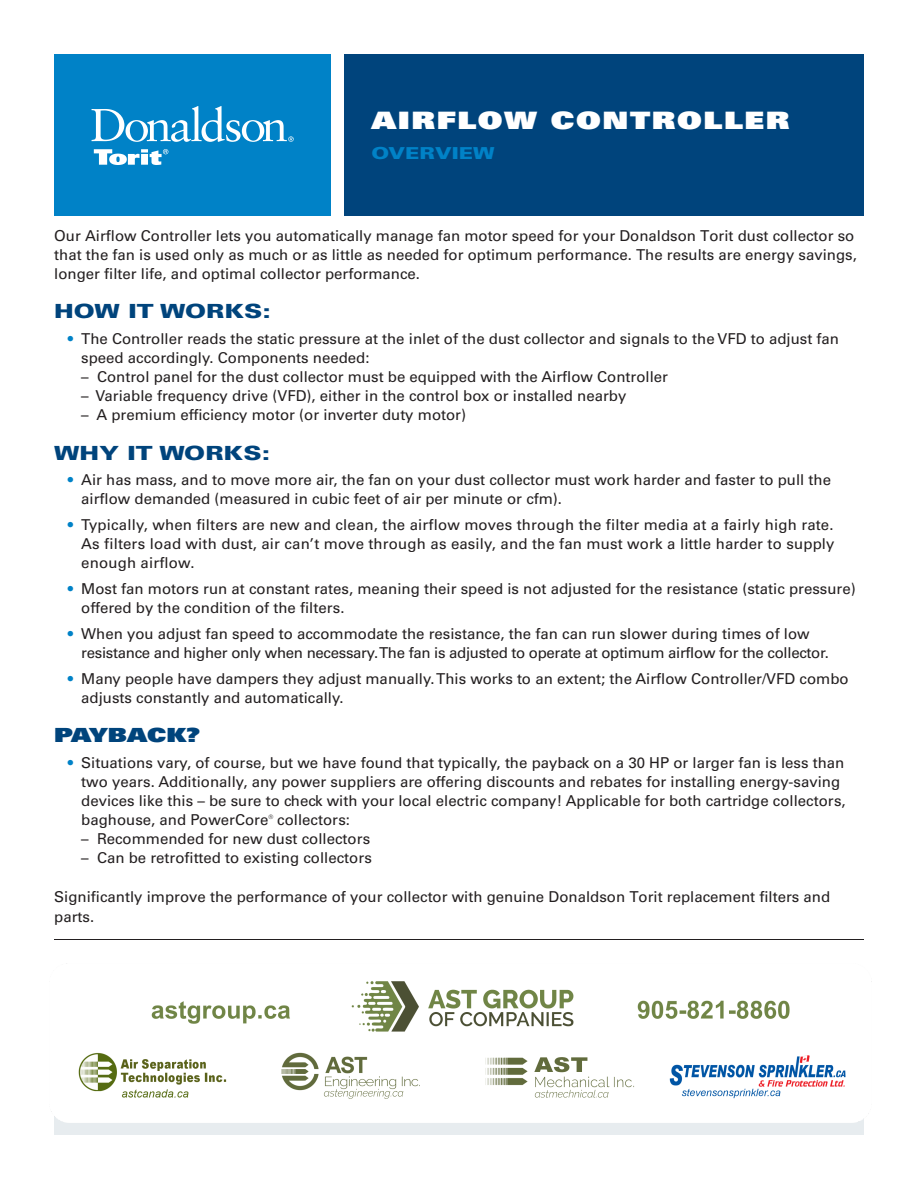
<style>
.page{position:relative;width:918px;height:1188px;background:#fff}
.page>*{position:absolute;margin:0;border:0;box-sizing:border-box;transform-origin:0 0}
.t1{font:24px "Univers LT Std X Black";letter-spacing:.05em;color:#fff;scale:1.3 1}
.t2{font:900 19.5px "Univers LT Std";color:#00447c;scale:1.3 1}
.t3{font:19.5px "Univers LT Std X Black";color:#00447c;scale:1.3 1}
.t4{font:900 16.5px "Univers LT Std";color:#0082c7;scale:1.3 1}
.t5{font:15px/19px "Univers LT Std";color:#231f20}
.t6{font:15px/19px "Univers LT Std";letter-spacing:-.02em;color:#231f20}
.t7{font:6px "Univers LT Std";color:#231f20}
.s1{color:#0082c7}
</style>
<div class="page">
<div style="left:54px;top:54px;width:277px;height:162px;background:#0082c7"></div>
<svg style="left:94px;top:149px;width:74px;height:16px"></svg>
<svg style="left:92px;top:106px;width:202px;height:36px"></svg>
<div style="left:345px;top:54px;width:519px;height:162px;background:#00447c"></div>
<div style="left:54px;top:993px;width:810px;height:141px;background:#e7ecef"></div>
<hr style="left:54px;top:939px;width:810px;height:1px;background:#231f20">
<img style="left:51px;top:981px;width:818px;height:142px">
<h1 class="t1" style="left:372px;top:105px;width:323px">AIRFLOW CONTROLLER</h1>
<p class="t4" style="left:372px;top:143px;width:96px">OVERVIEW</p>
<p class="t5" style="left:54px;top:226px;width:804px">Our Airflow Controller lets you automatically manage fan motor speed for your Donaldson Torit dust collector so that the fan is used only as much or as little as needed for optimum performance. The results are energy savings, longer filter life, and optimal collector performance.</p>
<h2 class="t2" style="left:54px;top:299px;width:168px">HOW IT WORKS:</h2>
<p class="t5" style="left:81px;top:329px;width:759px;text-indent:-14px"><span class="s1">•</span> The Controller reads the static pressure at the inlet of the dust collector and signals to the VFD to adjust fan speed accordingly. Components needed:</p>
<p class="t5" style="left:81px;top:367px;width:588px">– Control panel for the dust collector must be equipped with the Airflow Controller</p>
<p class="t5" style="left:81px;top:386px;width:547px">– Variable frequency drive (VFD), either in the control box or installed nearby</p>
<p class="t5" style="left:81px;top:405px;width:386px">– A premium efficiency motor (or inverter duty motor)</p>
<h2 class="t2" style="left:54px;top:440px;width:168px">WHY IT WORKS:</h2>
<p class="t5" style="left:81px;top:471px;width:751px;text-indent:-14px"><span class="s1">•</span> Air has mass, and to move more air, the fan on your dust collector must work harder and faster to pull the airflow demanded (measured in cubic feet of air per minute or cfm).</p>
<p class="t5" style="left:81px;top:515px;width:755px;text-align:justify;text-indent:-14px"><span class="s1">•</span> Typically, when filters are new and clean, the airflow moves through the filter media at a fairly high rate.<br>As filters load with dust, air can’t move through as easily, and the fan must work a little harder to supply enough airflow.</p>
<p class="t5" style="left:81px;top:579px;width:776px;text-indent:-14px"><span class="s1">•</span> Most fan motors run at constant rates, meaning their speed is not adjusted for the resistance (static pressure) offered by the condition of the filters.</p>
<p class="t6" style="left:81px;top:624px;width:749px;text-indent:-14px"><span class="s1">•</span> When you adjust fan speed to accommodate the resistance, the fan can run slower during times of low resistance and higher only when necessary. The fan is adjusted to operate at optimum airflow for the collector.</p>
<p class="t5" style="left:81px;top:669px;width:769px;text-indent:-14px"><span class="s1">•</span> Many people have dampers they adjust manually. This works to an extent; the Airflow Controller/VFD combo adjusts constantly and automatically.</p>
<h2 class="t3" style="left:54px;top:722px;width:114px">PAYBACK?</h2>
<p class="t5" style="left:81px;top:753px;width:766px;text-indent:-14px"><span class="s1">•</span> Situations vary, of course, but we have found that typically, the payback on a 30 HP or larger fan is less than two years. Additionally, any power suppliers are offering discounts and rebates for installing energy-saving devices like this – be sure to check with your local electric company! Applicable for both cartridge collectors, baghouse, and PowerCore</p>
<p class="t7" style="left:268px;top:813px;width:6px">®</p>
<p class="t5" style="left:277px;top:810px;width:74px">collectors:</p>
<p class="t5" style="left:81px;top:829px;width:291px">– Recommended for new dust collectors</p>
<p class="t5" style="left:81px;top:848px;width:292px">– Can be retrofitted to existing collectors</p>
<p class="t5" style="left:54px;top:887px;width:777px;line-height:19.5px">Significantly improve the performance of your collector with genuine Donaldson Torit replacement filters and parts.</p>
</div>
